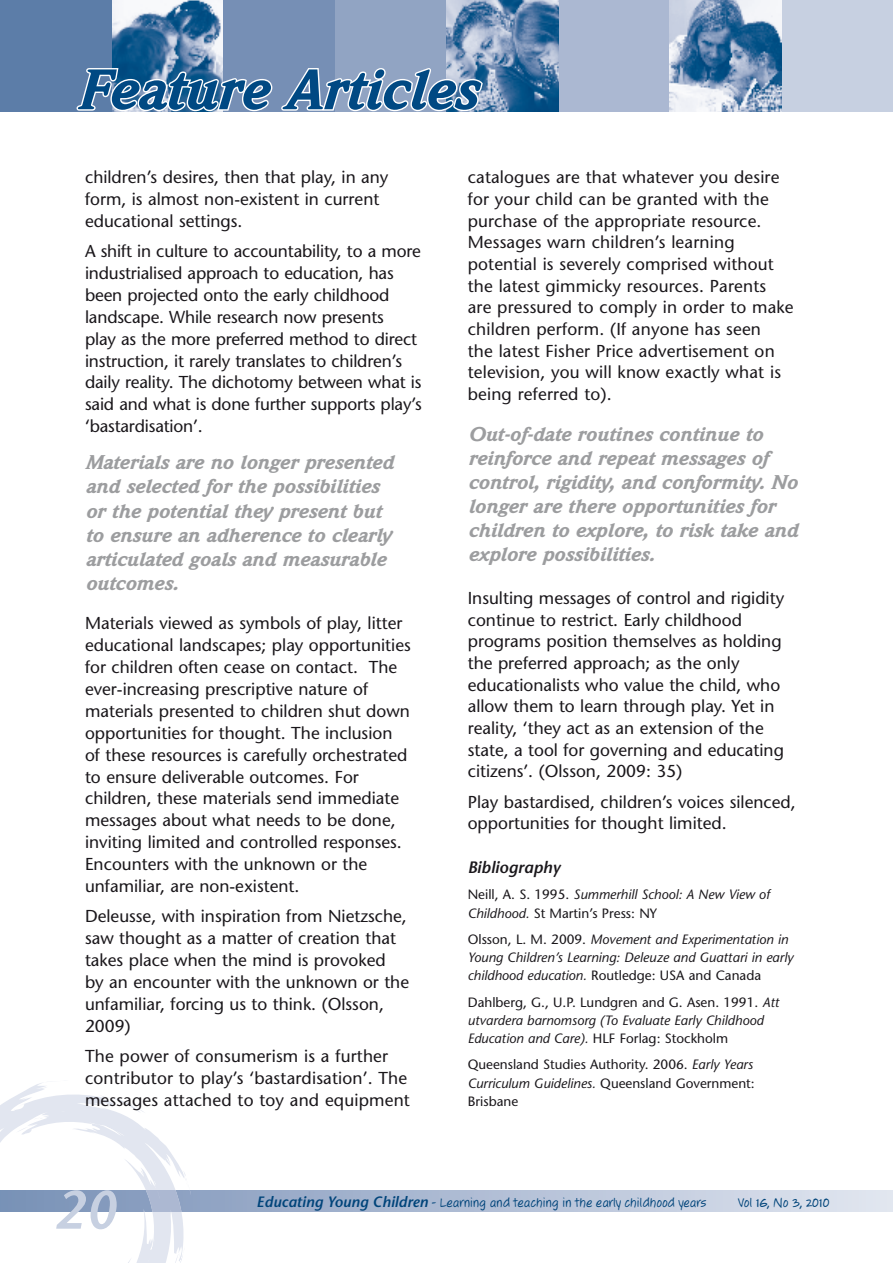
<style>
.page{position:relative;width:893px;height:1263px;background:#fff}
.page>*{position:absolute;margin:0;border:0;box-sizing:border-box;transform-origin:0 0}
.t1{font:italic 600 54px "Stone Sans";color:#c7d0e1}
.t2{font:italic 900 19.5px/24.3px "Weidemann";color:#9c9d9f}
.t3{font:17.25px/21.9px "Stone Sans";color:#1a171b}
.t4{font:italic 600 16.5px "Stone Sans";color:#1a171b}
.t5{font:15px "Jotting";color:#00447a}
.t6{font:italic 13.5px/18px "Stone Sans";color:#1a171b}
.t7{font:13.5px/18px "Stone Sans";color:#1a171b}
.s1{font-style:normal}
.s2{font-style:italic}
.s3{font-family:"Stone Sans";font-weight:600;font-style:italic}
</style>
<div class="page">
<img style="left:112px;top:0;width:111px;height:112px">
<div style="left:0;top:0;width:112px;height:112px;background:#5c7da8"></div>
<div style="left:223px;top:0;width:112px;height:112px;background:#768fb5"></div>
<div style="left:335px;top:0;width:111px;height:112px;background:#91a4c3"></div>
<div style="left:558px;top:0;width:112px;height:112px;background:#abb8d2"></div>
<div style="left:781px;top:0;width:112px;height:112px;background:#c7d0e1"></div>
<svg style="left:191px;top:1191px;width:702px;height:21px;background:#b7c3d9"></svg>
<svg style="left:0;top:1083px;width:191px;height:180px"></svg>
<img style="left:446px;top:0;width:112px;height:112px">
<img style="left:670px;top:0;width:111px;height:112px">
<svg style="left:77px;top:68px;width:195px;height:43px"></svg>
<svg style="left:281px;top:68px;width:202px;height:43px"></svg>
<p class="t3" style="left:85px;top:166px;width:305px">children’s desires, then that play, in any form, is almost non-existent in current educational settings.</p>
<p class="t3" style="left:85px;top:240px;width:338px">A shift in culture to accountability, to a more industrialised approach to education, has been projected onto the early childhood landscape. While research now presents<br>play as the more preferred method to direct instruction, it rarely translates to children’s daily reality. The dichotomy between what is said and what is done further supports play’s ‘bastardisation’.</p>
<p class="t2" style="left:85px;top:450px;width:309px">Materials are no longer presented and selected for the possibilities or the potential they present but to ensure an adherence to clearly articulated goals and measurable outcomes.</p>
<p class="t3" style="left:85px;top:612px;width:327px">Materials viewed as symbols of play, litter educational landscapes; play opportunities for children often cease on contact. The ever-increasing prescriptive nature of materials presented to children shut down opportunities for thought. The inclusion of these resources is carefully orchestrated to ensure deliverable outcomes. For children, these materials send immediate messages about what needs to be done, inviting limited and controlled responses.<br>Encounters with the unknown or the unfamiliar, are non-existent.</p>
<p class="t3" style="left:85px;top:905px;width:326px">Deleusse, with inspiration from Nietzsche, saw thought as a matter of creation that takes place when the mind is provoked<br>by an encounter with the unknown or the unfamiliar, forcing us to think. (Olsson, 2009)</p>
<p class="t3" style="left:85px;top:1045px;width:326px">The power of consumerism is a further contributor to play’s ‘bastardisation’. The messages attached to toy and equipment</p>
<p class="t3" style="left:468px;top:166px;width:327px">catalogues are that whatever you desire for your child can be granted with the purchase of the appropriate resource.<br>Messages warn children’s learning potential is severely comprised without the latest gimmicky resources. Parents are pressured to comply in order to make children perform. (If anyone has seen<br>the latest Fisher Price advertisement on television, you will know exactly what is being referred to).</p>
<p class="t2" style="left:468px;top:422px;width:331px">Out-of-date routines continue to reinforce and repeat messages of control, rigidity, and conformity. No longer are there opportunities for children to explore, to risk take and explore possibilities.</p>
<p class="t3" style="left:468px;top:587px;width:318px">Insulting messages of control and rigidity continue to restrict. Early childhood programs position themselves as holding the preferred approach; as the only educationalists who value the child, who allow them to learn through play. Yet in reality, ‘they act as an extension of the state, a tool for governing and educating citizens’. (Olsson, 2009: 35)</p>
<p class="t3" style="left:468px;top:791px;width:330px">Play bastardised, children’s voices silenced, opportunities for thought limited.</p>
<p class="t4" style="left:468px;top:857px;width:94px">Bibliography</p>
<p class="t6" style="left:468px;top:886px;width:303px"><span class="s1">Neill, A. S. 1995.</span> Summerhill School: A New View of<br>Childhood. <span class="s1">St Martin’s Press: NY</span></p>
<p class="t6" style="left:468px;top:930px;width:327px"><span class="s1">Olsson, L. M. 2009.</span> Movement and Experimentation in<br>Young Children’s Learning: Deleuze and Guattari in early childhood education. <span class="s1">Routledge: USA and Canada</span></p>
<p class="t6" style="left:468px;top:993px;width:313px"><span class="s1">Dahlberg, G., U.P. Lundgren and G. Asen. 1991.</span> Att utvardera barnomsorg (To Evaluate Early Childhood<br>Education and Care). <span class="s1">HLF Forlag: Stockholm</span></p>
<p class="t7" style="left:468px;top:1056px;width:289px">Queensland Studies Authority. 2006. <span class="s2">Early Years<br>Curriculum Guidelines.</span> Queensland Government:<br>Brisbane</p>
<h1 class="t1" style="left:54px;top:1177px;width:63px">20</h1>
<p class="t5" style="left:257px;top:1195px;width:451px"><span class="s3">Educating Young Children</span> - Learning and teaching in the early childhood years</p>
<p class="t5" style="left:738px;top:1195px;width:93px">Vol 16, No 3, 2010</p>
</div>
